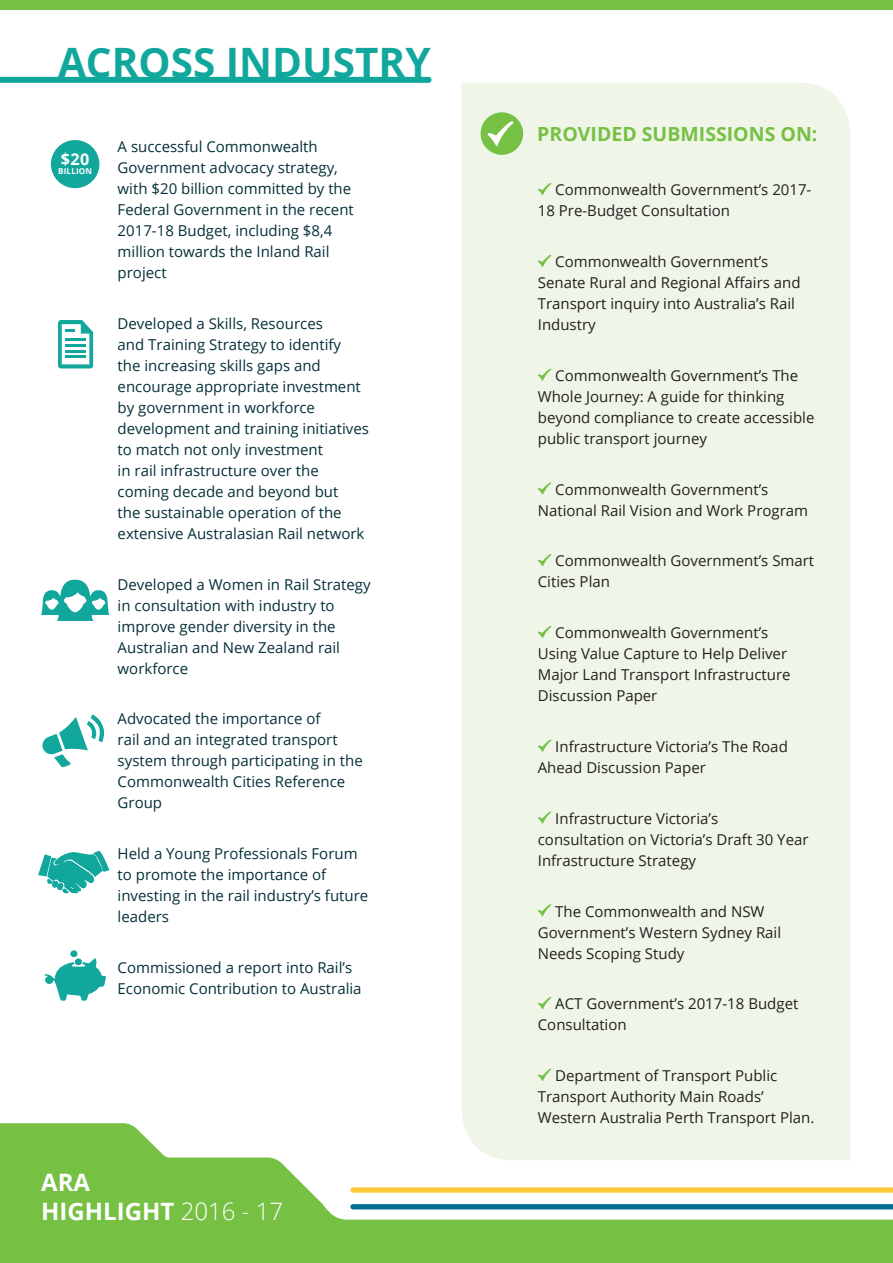
<style>
.page{position:relative;width:893px;height:1263px;background:#fff}
.page>*{position:absolute;margin:0;border:0;box-sizing:border-box;transform-origin:0 0}
.Green_Sub_Heading{font:700 40.5px "Open Sans";color:#12a79d}
.t1{font:700 24px "Open Sans";color:#fff}
.SUB_SUB_HEAD{font:700 19.5px "Open Sans";color:#76c043}
.Green_Sub_Heading-2{font:700 16.2px "Open Sans";color:#fff}
.Body_Copy{font:15px/21px "Open Sans";color:#053039}
.Body_Copy-2{font:15px/21px "Open Sans";color:#231f20}
.Green_Sub_Heading-3{font:700 8.1px "Open Sans";letter-spacing:.02em;color:#fff}
.s1{font-weight:300}
</style>
<div class="page">
<div style="left:461px;top:83px;width:389px;height:969px;background:#eff6e8"></div>
<svg style="left:538px;top:183px;width:13px;height:12px"></svg>
<svg style="left:538px;top:255px;width:13px;height:12px"></svg>
<svg style="left:538px;top:369px;width:13px;height:12px"></svg>
<svg style="left:538px;top:482px;width:13px;height:13px"></svg>
<svg style="left:538px;top:554px;width:13px;height:12px"></svg>
<svg style="left:538px;top:626px;width:13px;height:12px"></svg>
<svg style="left:538px;top:740px;width:13px;height:12px"></svg>
<svg style="left:538px;top:811px;width:13px;height:13px"></svg>
<svg style="left:538px;top:904px;width:13px;height:12px"></svg>
<svg style="left:538px;top:997px;width:13px;height:12px"></svg>
<div style="left:0;top:77px;width:429px;height:6px;background:#12a79d"></div>
<div style="left:0;top:0;width:893px;height:10px;background:#76c043"></div>
<div style="left:481px;top:112px;width:42px;height:43px;background:#76c043;border-radius:50%"></div>
<svg style="left:487px;top:121px;width:27px;height:25px"></svg>
<div style="left:51px;top:140px;width:48px;height:48px;background:#12a79d;border-radius:50%"></div>
<svg style="left:0;top:1123px;width:298px;height:140px;fill:#76c043"></svg>
<div style="left:461px;top:1052px;width:390px;height:18px;background:#eff6e8"></div>
<svg style="left:41px;top:579px;width:68px;height:42px"></svg>
<svg style="left:43px;top:714px;width:61px;height:53px"></svg>
<svg style="left:44px;top:950px;width:62px;height:51px"></svg>
<svg style="left:38px;top:851px;width:71px;height:43px"></svg>
<svg style="left:298px;top:1070px;width:595px;height:193px"></svg>
<svg style="left:58px;top:320px;width:35px;height:48px"></svg>
<p class="Green_Sub_Heading" style="left:58px;top:34px;width:374px">ACROSS INDUSTRY</p>
<p class="Green_Sub_Heading-2" style="left:61px;top:147px;width:30px">$20</p>
<p class="Green_Sub_Heading-3" style="left:58px;top:166px;width:35px">BILLION</p>
<p class="Body_Copy" style="left:118px;top:136px;width:238px">A successful Commonwealth<br>Government advocacy strategy, with $20 billion committed by the<br>Federal Government in the recent<br>2017-18 Budget, including $8,4 million towards the Inland Rail project</p>
<p class="Body_Copy" style="left:118px;top:312px;width:253px">Developed a Skills, Resources<br>and Training Strategy to identify<br>the increasing skills gaps and encourage appropriate investment by government in workforce development and training initiatives to match not only investment<br>in rail infrastructure over the coming decade and beyond but<br>the sustainable operation of the extensive Australasian Rail network</p>
<p class="Body_Copy" style="left:118px;top:573px;width:254px">Developed a Women in Rail Strategy in consultation with industry to improve gender diversity in the<br>Australian and New Zealand rail workforce</p>
<p class="Body_Copy" style="left:118px;top:708px;width:247px">Advocated the importance of<br>rail and an integrated transport system through participating in the<br>Commonwealth Cities Reference<br>Group</p>
<p class="Body_Copy" style="left:118px;top:843px;width:252px">Held a Young Professionals Forum to promote the importance of investing in the rail industry’s future leaders</p>
<p class="Body_Copy" style="left:118px;top:956px;width:246px">Commissioned a report into Rail’s<br>Economic Contribution to Australia</p>
<p class="t1" style="left:41px;top:1165px;width:50px">ARA</p>
<p class="t1" style="left:41px;top:1194px;width:243px">HIGHLIGHT <span class="s1">2016 - 17</span></p>
<p class="SUB_SUB_HEAD" style="left:537px;top:120px;width:282px">PROVIDED SUBMISSIONS ON:</p>
<p class="Body_Copy-2" style="left:538px;top:179px;width:275px;text-indent:17px">Commonwealth Government’s 2017-<br>18 Pre-Budget Consultation</p>
<p class="Body_Copy-2" style="left:538px;top:251px;width:264px;text-indent:17px">Commonwealth Government’s<br>Senate Rural and Regional Affairs and<br>Transport inquiry into Australia’s Rail<br>Industry</p>
<p class="Body_Copy-2" style="left:538px;top:364px;width:278px;text-indent:17px">Commonwealth Government’s The Whole Journey: A guide for thinking beyond compliance to create accessible public transport journey</p>
<p class="Body_Copy-2" style="left:538px;top:478px;width:272px;text-indent:17px">Commonwealth Government’s<br>National Rail Vision and Work Program</p>
<p class="Body_Copy-2" style="left:538px;top:550px;width:278px;text-indent:17px">Commonwealth Government’s Smart<br>Cities Plan</p>
<p class="Body_Copy-2" style="left:538px;top:622px;width:254px;text-indent:17px">Commonwealth Government’s<br>Using Value Capture to Help Deliver<br>Major Land Transport Infrastructure<br>Discussion Paper</p>
<p class="Body_Copy-2" style="left:538px;top:736px;width:252px;text-indent:17px">Infrastructure Victoria’s The Road<br>Ahead Discussion Paper</p>
<p class="Body_Copy-2" style="left:538px;top:807px;width:272px;text-indent:17px">Infrastructure Victoria’s consultation on Victoria’s Draft 30 Year<br>Infrastructure Strategy</p>
<p class="Body_Copy-2" style="left:538px;top:900px;width:245px;text-indent:17px">The Commonwealth and NSW<br>Government’s Western Sydney Rail<br>Needs Scoping Study</p>
<p class="Body_Copy-2" style="left:538px;top:993px;width:262px;text-indent:17px">ACT Government’s 2017-18 Budget<br>Consultation</p>
<p class="Body_Copy-2" style="left:538px;top:1065px;width:278px;text-indent:17px">Department of Transport Public<br>Transport Authority Main Roads’<br>Western Australia Perth Transport Plan.</p>
</div>
